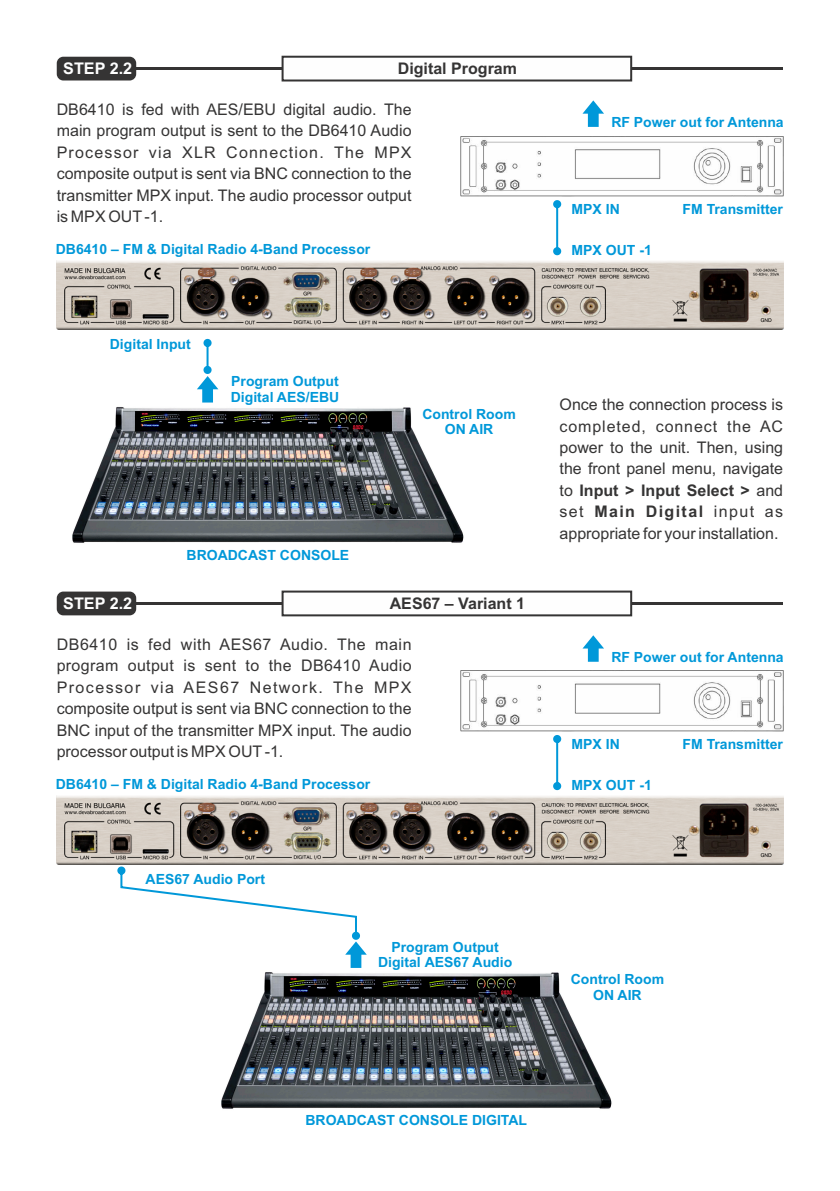
<style>
.page{position:relative;width:840px;height:1191px;background:#fff}
.page>*{position:absolute;margin:0;border:0;box-sizing:border-box;transform-origin:0 0}
.t1{font:16px/21.4px "Arial";color:#353434;text-align:justify}
.t2{font:700 16px "Arial";color:#353434}
.t3{font:700 16px "Arial";color:#fefefe}
.t4{font:700 14px/15.6px "Arial";color:#0098d9;text-align:center}
.s1{font-weight:700}
</style>
<div class="page">
<hr style="left:130px;top:67px;width:652px;height:3px;background:#353434">
<div style="left:57px;top:57px;width:79px;height:23px;background:#353434;border-radius:7px"></div>
<svg style="left:281px;top:55px;width:351px;height:27px"></svg>
<img style="left:57px;top:261px;width:725px;height:68px">
<img style="left:460px;top:136px;width:322px;height:60px">
<svg style="left:582px;top:100px;width:21px;height:27px"></svg>
<svg style="left:553px;top:200px;width:8px;height:55px"></svg>
<img style="left:72px;top:402px;width:392px;height:141px">
<svg style="left:197px;top:339px;width:21px;height:63px"></svg>
<hr style="left:130px;top:602px;width:652px;height:3px;background:#353434">
<div style="left:57px;top:591px;width:79px;height:24px;background:#353434;border-radius:7px"></div>
<svg style="left:281px;top:590px;width:351px;height:27px"></svg>
<img style="left:57px;top:796px;width:725px;height:68px">
<img style="left:460px;top:671px;width:322px;height:60px">
<svg style="left:582px;top:635px;width:21px;height:27px"></svg>
<svg style="left:553px;top:735px;width:8px;height:55px"></svg>
<img style="left:221px;top:972px;width:391px;height:137px">
<svg style="left:117px;top:866px;width:249px;height:102px"></svg>
<p class="t3" style="left:63px;top:63px;width:70px">STEP 2.2</p>
<p class="t2" style="left:397px;top:62px;width:121px">Digital Program</p>
<p class="t1" style="left:57px;top:100px;width:356px">DB6410 is fed with AES/EBU digital audio. The main program output is sent to the DB6410 Audio Processor via XLR Connection. The MPX composite output is sent via BNC connection to the transmitter MPX input. The audio processor output is MPX OUT-1.</p>
<p class="t4" style="left:56px;top:243px;width:316px">DB6410 – FM &amp; Digital Radio 4-Band Processor</p>
<p class="t4" style="left:110px;top:338px;width:82px">Digital Input</p>
<p class="t4" style="left:231px;top:375px;width:110px;text-align:left">Program Output<br>Digital AES/EBU</p>
<p class="t4" style="left:186px;top:548px;width:164px">BROADCAST CONSOLE</p>
<p class="t4" style="left:422px;top:407px;width:95px">Control Room<br>ON AIR</p>
<p class="t3" style="left:63px;top:597px;width:70px">STEP 2.2</p>
<p class="t2" style="left:389px;top:597px;width:137px">AES67 – Variant 1</p>
<p class="t1" style="left:57px;top:635px;width:356px">DB6410 is fed with AES67 Audio. The main program output is sent to the DB6410 Audio Processor via AES67 Network. The MPX composite output is sent via BNC connection to the BNC input of the transmitter MPX input. The audio processor output is MPX OUT-1.</p>
<p class="t4" style="left:56px;top:777px;width:316px">DB6410 – FM &amp; Digital Radio 4-Band Processor</p>
<p class="t4" style="left:145px;top:872px;width:121px">AES67 Audio Port</p>
<p class="t4" style="left:378px;top:940px;width:136px">Program Output<br>Digital AES67 Audio</p>
<p class="t4" style="left:611px;top:115px;width:174px">RF Power out for Antenna</p>
<p class="t4" style="left:571px;top:203px;width:50px">MPX IN</p>
<p class="t4" style="left:682px;top:203px;width:102px">FM Transmitter</p>
<p class="t4" style="left:571px;top:244px;width:82px">MPX OUT -1</p>
<p class="t1" style="left:559px;top:395px;width:225px">Once the connection process is completed, connect the AC power to the unit. Then, using the front panel menu, navigate to <span class="s1">Input &gt; Input Select &gt;</span> and set <span class="s1">Main Digital</span> input as appropriate for your installation.</p>
<p class="t4" style="left:611px;top:650px;width:174px">RF Power out for Antenna</p>
<p class="t4" style="left:571px;top:737px;width:50px">MPX IN</p>
<p class="t4" style="left:682px;top:737px;width:102px">FM Transmitter</p>
<p class="t4" style="left:571px;top:778px;width:82px">MPX OUT -1</p>
<p class="t4" style="left:570px;top:972px;width:95px">Control Room<br>ON AIR</p>
<p class="t4" style="left:305px;top:1113px;width:223px">BROADCAST CONSOLE DIGITAL</p>
</div>
